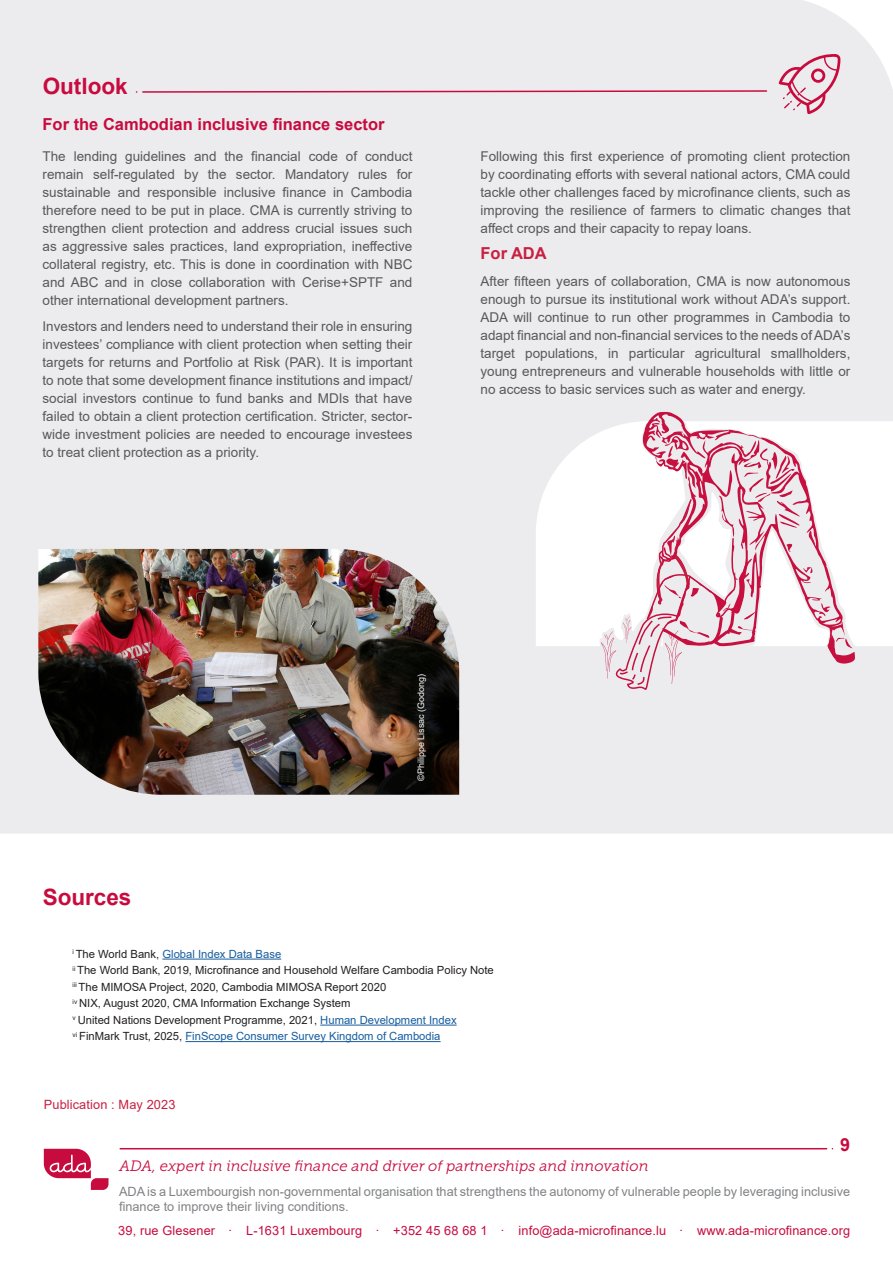
<style>
.page{position:relative;width:893px;height:1263px;background:#fff}
.page>*{position:absolute;margin:0;border:0;box-sizing:border-box;transform-origin:0 0}
.sujet_fiche{font:700 22.5px "Arial";color:#c80b3e}
.t1{font:700 18px "Arial";color:#c80b3e}
.paragraphe_texte{font:700 16.5px "Arial";color:#c80b3e}
.paragraphe_texte-2{font:700 16.5px "Arial";color:#c91f41}
.quotes{font:italic 15px "Museo Slab 300";color:#c80b3e}
.paragraphe_texte-3{font:13.5px/18px "Arial";color:#57585a;text-align:justify}
.paragraphe_texte-4{font:12.75px/15.3px "Arial";color:#808285}
.texte_main_content{font:12.75px "Arial";letter-spacing:.01em;color:#c80b3e}
.texte_main_content-2{font:12.75px "Arial";letter-spacing:.01em;color:#c91f41}
.paragraphe_texte-5{font:11.25px "Arial";color:#231f20}
.paragraphe_texte-6{font:11.25px "Arial";color:#175d9e}
.notes_bas_de_page{font:9px "Arial";color:#fff}
.s1{color:#231f20}
.s2{color:#175d9e}
</style>
<div class="page">
<svg style="left:44px;top:1149px;width:65px;height:41px"></svg>
<div style="left:0;top:0;width:893px;height:833px;background:#ececee"></div>
<svg style="left:136px;top:90px;width:632px;height:3px;background:#d97c96"></svg>
<svg style="left:776px;top:53px;width:66px;height:63px;background:#e4c0cb"></svg>
<hr style="left:120px;top:1148px;width:707px;height:1px;background:#c80b3e">
<hr style="left:162px;top:959px;width:119px;height:1px;background:#175d9e">
<hr style="left:320px;top:1025px;width:137px;height:1px;background:#175d9e">
<hr style="left:185px;top:1041px;width:256px;height:1px;background:#175d9e">
<img style="left:38px;top:549px;width:421px;height:246px">
<svg style="left:536px;top:421px;width:357px;height:225px"></svg>
<svg style="left:597px;top:390px;width:269px;height:304px;fill:#ececee"></svg>
<svg style="left:642px;top:412px;width:201px;height:228px"></svg>
<svg style="left:821px;top:602px;width:10px;height:10px"></svg>
<svg style="left:827px;top:625px;width:29px;height:39px"></svg>
<svg style="left:601px;top:436px;width:214px;height:258px"></svg>
<p class="sujet_fiche" style="left:43px;top:70px;width:87px">Outlook</p>
<p class="paragraphe_texte" style="left:43px;top:113px;width:344px">For the Cambodian inclusive finance sector</p>
<p class="paragraphe_texte-3" style="left:43px;top:147px;width:371px">The lending guidelines and the financial code of conduct remain self-regulated by the sector. Mandatory rules for sustainable and responsible inclusive finance in Cambodia therefore need to be put in place. CMA is currently striving to strengthen client protection and address crucial issues such as aggressive sales practices, land expropriation, ineffective collateral registry, etc. This is done in coordination with NBC and ABC and in close collaboration with Cerise+SPTF and other international development partners.</p>
<p class="paragraphe_texte-3" style="left:43px;top:317px;width:371px">Investors and lenders need to understand their role in ensuring investees’ compliance with client protection when setting their targets for returns and Portfolio at Risk (PAR). It is important to note that some development finance institutions and impact/ social investors continue to fund banks and MDIs that have failed to obtain a client protection certification. Stricter, sector&shy;wide investment policies are needed to encourage investees to treat client protection as a priority.</p>
<p class="paragraphe_texte-3" style="left:480px;top:147px;width:371px">Following this first experience of promoting client protection by coordinating efforts with several national actors, CMA could tackle other challenges faced by microfinance clients, such as improving the resilience of farmers to climatic changes that affect crops and their capacity to repay loans.</p>
<p class="paragraphe_texte-2" style="left:480px;top:242px;width:68px">For ADA</p>
<p class="paragraphe_texte-3" style="left:480px;top:272px;width:371px">After fifteen years of collaboration, CMA is now autonomous enough to pursue its institutional work without ADA’s support.<br>ADA will continue to run other programmes in Cambodia to adapt financial and non-financial services to the needs of ADA’s target populations, in particular agricultural smallholders, young entrepreneurs and vulnerable households with little or no access to basic services such as water and energy.</p>
<p class="sujet_fiche" style="left:43px;top:881px;width:90px">Sources</p>
<p class="notes_bas_de_page" style="left:415px;top:781px;width:109px;rotate:-90deg">©Philippe Lissac (Godong)</p>
<p class="paragraphe_texte-6" style="left:73px;top:946px;width:210px"><sup>i</sup> <span class="s1">The World Bank,</span> Global Index Data Base</p>
<p class="paragraphe_texte-5" style="left:73px;top:963px;width:423px"><sup>ii</sup> The World Bank, 2019, Microfinance and Household Welfare Cambodia Policy Note</p>
<p class="paragraphe_texte-5" style="left:73px;top:979px;width:315px"><sup>iii</sup> The MIMOSA Project, 2020, Cambodia MIMOSA Report 2020</p>
<p class="paragraphe_texte-5" style="left:73px;top:996px;width:279px"><sup>iv</sup> NIX, August 2020, CMA Information Exchange System</p>
<p class="paragraphe_texte-5" style="left:73px;top:1012px;width:386px"><sup>v</sup> United Nations Development Programme, 2021, <span class="s2">Human Development Index</span></p>
<p class="paragraphe_texte-6" style="left:73px;top:1029px;width:369px"><sup>vi</sup> <span class="s1">FinMark Trust, 2025,</span> FinScope Consumer Survey Kingdom of Cambodia</p>
<p class="texte_main_content-2" style="left:44px;top:1096px;width:133px">Publication : May 2023</p>
<p class="quotes" style="left:119px;top:1158px;width:531px">ADA, expert in inclusive finance and driver of partnerships and innovation</p>
<p class="t1" style="left:840px;top:1132px;width:12px">9</p>
<p class="paragraphe_texte-4" style="left:119px;top:1183px;width:733px">ADA is a Luxembourgish non-governmental organisation that strengthens the autonomy of vulnerable people by leveraging inclusive finance to improve their living conditions.</p>
<p class="texte_main_content" style="left:118px;top:1222px;width:733px">39, rue Glesener · L-1631 Luxembourg · +352 45 68 68 1 · info@ada-microfinance.lu · www.ada-microfinance.org</p>
</div>
